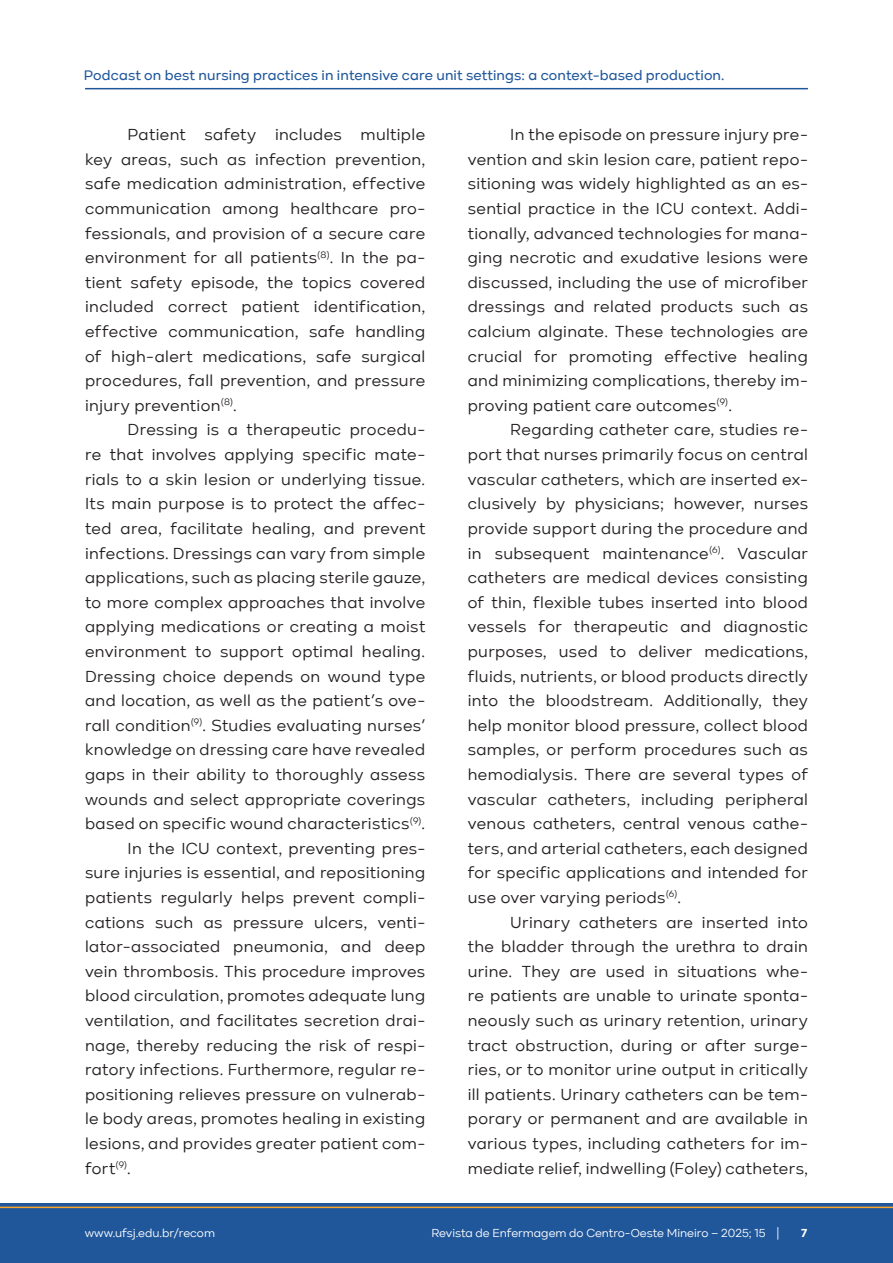
<style>
.page{position:relative;width:893px;height:1263px;background:#fff}
.page>*{position:absolute;margin:0;border:0;box-sizing:border-box;transform-origin:0 0}
.Texto_artigo{font:16.5px/24.6px "Kinetika";letter-spacing:.02em;color:#231f20;text-align:justify}
.t1{font:500 14.25px "Kinetika";letter-spacing:.01em;color:#20579b}
.t2{font:12px "Kinetika";color:#fff}
.t3{font:700 12px "Kinetika";color:#fff}
</style>
<div class="page">
<div style="left:0;top:1203px;width:893px;height:60px;background:#20579b"></div>
<hr style="left:0;top:1206px;width:893px;height:2px;background:#f9a42e">
<hr style="left:85px;top:88px;width:723px;height:1px;background:#20579b">
<p class="t1" style="left:84px;top:67px;width:642px">Podcast on best nursing practices in intensive care unit settings: a context-based production.</p>
<p class="Texto_artigo" style="left:85px;top:122px;width:342px;text-indent:43px">Patient safety includes multiple key areas, such as infection prevention, safe medication administration, effective communication among healthcare pro&shy;fessionals, and provision of a secure care environment for all patients<sup>(8)</sup>. In the pa&shy;tient safety episode, the topics covered included correct patient identification, effective communication, safe handling of high-alert medications, safe surgical procedures, fall prevention, and pressure injury prevention<sup>(8)</sup>.</p>
<p class="Texto_artigo" style="left:85px;top:418px;width:342px;text-indent:43px">Dressing is a therapeutic procedu&shy;re that involves applying specific mate&shy;rials to a skin lesion or underlying tissue.<br>Its main purpose is to protect the affec&shy;ted area, facilitate healing, and prevent infections. Dressings can vary from simple applications, such as placing sterile gauze, to more complex approaches that involve applying medications or creating a moist environment to support optimal healing.<br>Dressing choice depends on wound type and location, as well as the patient’s ove&shy;rall condition<sup>(9)</sup>. Studies evaluating nurses’ knowledge on dressing care have revealed gaps in their ability to thoroughly assess wounds and select appropriate coverings based on specific wound characteristics<sup>(9)</sup>.</p>
<p class="Texto_artigo" style="left:85px;top:836px;width:342px;text-indent:43px">In the ICU context, preventing pres&shy;sure injuries is essential, and repositioning patients regularly helps prevent compli&shy;cations such as pressure ulcers, venti&shy;lator-associated pneumonia, and deep vein thrombosis. This procedure improves blood circulation, promotes adequate lung ventilation, and facilitates secretion drai&shy;nage, thereby reducing the risk of respi&shy;ratory infections. Furthermore, regular re&shy;positioning relieves pressure on vulnerab&shy;le body areas, promotes healing in existing lesions, and provides greater patient com&shy;fort<sup>(9)</sup>.</p>
<p class="Texto_artigo" style="left:468px;top:122px;width:342px;text-indent:43px">In the episode on pressure injury pre&shy;vention and skin lesion care, patient repo&shy;sitioning was widely highlighted as an es&shy;sential practice in the ICU context. Addi&shy;tionally, advanced technologies for mana&shy;ging necrotic and exudative lesions were discussed, including the use of microfiber dressings and related products such as calcium alginate. These technologies are crucial for promoting effective healing and minimizing complications, thereby im&shy;proving patient care outcomes<sup>(9)</sup>.</p>
<p class="Texto_artigo" style="left:468px;top:418px;width:342px;text-indent:43px">Regarding catheter care, studies re&shy;port that nurses primarily focus on central vascular catheters, which are inserted ex&shy;clusively by physicians; however, nurses provide support during the procedure and in subsequent maintenance<sup>(6)</sup>. Vascular catheters are medical devices consisting of thin, flexible tubes inserted into blood vessels for therapeutic and diagnostic purposes, used to deliver medications, fluids, nutrients, or blood products directly into the bloodstream. Additionally, they help monitor blood pressure, collect blood samples, or perform procedures such as hemodialysis. There are several types of vascular catheters, including peripheral venous catheters, central venous cathe&shy;ters, and arterial catheters, each designed for specific applications and intended for use over varying periods<sup>(6)</sup>.</p>
<p class="Texto_artigo" style="left:468px;top:910px;width:342px;text-indent:43px">Urinary catheters are inserted into the bladder through the urethra to drain urine. They are used in situations whe&shy;re patients are unable to urinate sponta&shy;neously such as urinary retention, urinary tract obstruction, during or after surge&shy;ries, or to monitor urine output in critically ill patients. Urinary catheters can be tem&shy;porary or permanent and are available in various types, including catheters for im&shy;mediate relief, indwelling (Foley) catheters,</p>
<p class="t2" style="left:85px;top:1226px;width:132px">www.ufsj.edu.br/recom</p>
<p class="t2" style="left:431px;top:1226px;width:349px">Revista de Enfermagem do Centro-Oeste Mineiro – 2025; 15 |</p>
<p class="t3" style="left:801px;top:1226px;width:8px">7</p>
</div>
